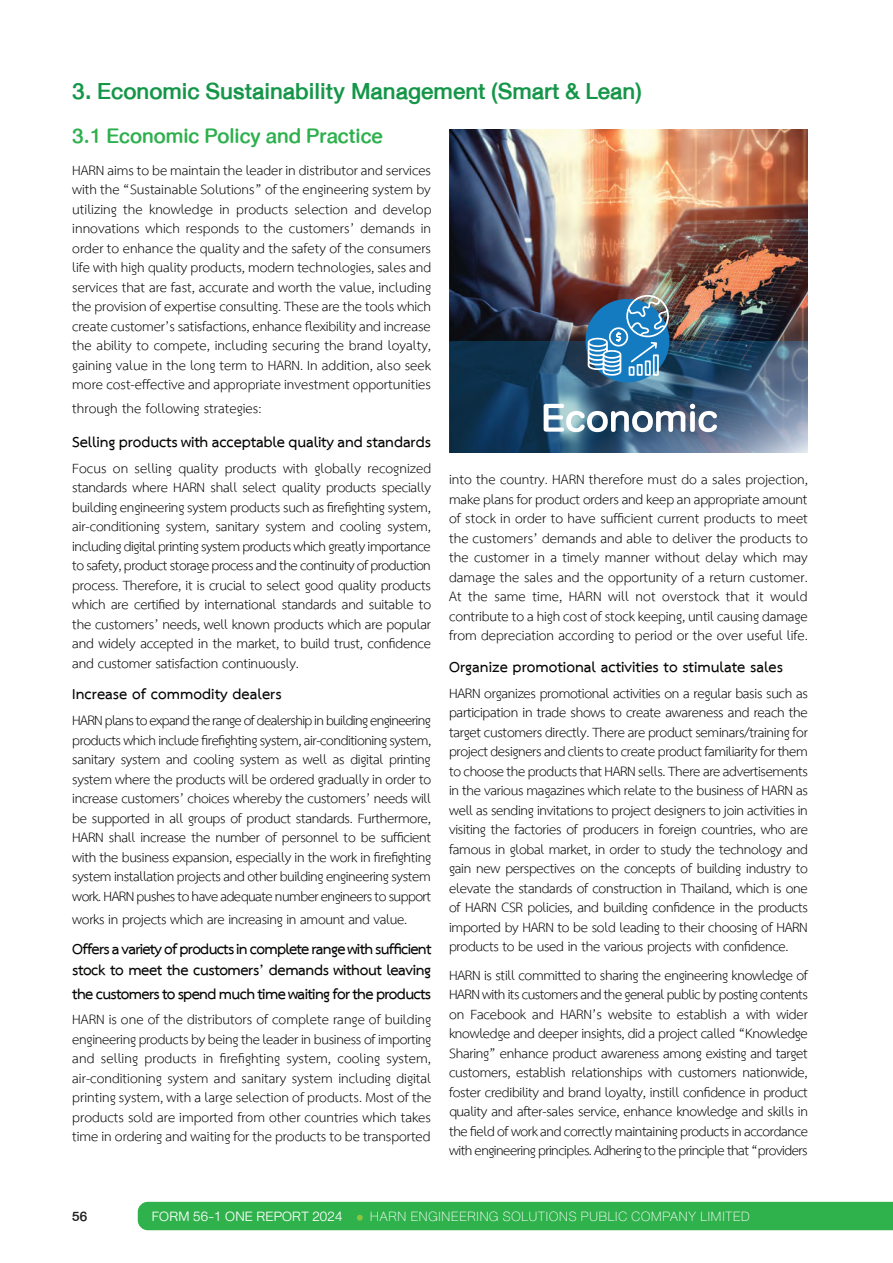
<style>
.page{position:relative;width:893px;height:1263px;background:#fff}
.page>*{position:absolute;margin:0;border:0;box-sizing:border-box;transform-origin:0 0}
.t1{font:500 57px "DB Helvethaica Mon X";color:#fff}
.t2{font:500 33px "DB Helvethaica X";color:#149648}
.t3{font:500 30px "DB Helvethaica Mon X";color:#2db04d}
.t4{font:700 21px/21px "TH Sarabun New";letter-spacing:-.02em;color:#040503}
.t5{font:700 21px "TH Sarabun New";color:#040503}
.t6{font:19.5px/19.5px "TH Sarabun New";letter-spacing:-.01em;color:#040503;text-align:justify}
.t7{font:100 19.5px "DB Heavent";letter-spacing:.01em;color:#fff}
.t8{font:300 19.5px "DB Heaventt";letter-spacing:.01em;color:#fff}
.t9{font:500 19.5px "DB Heavent";color:#231f20}
</style>
<div class="page">
<div style="left:138px;top:1202px;width:755px;height:28px;background:#2fb14c"></div>
<img style="left:449px;top:130px;width:359px;height:212px">
<svg style="left:449px;top:342px;width:359px;height:111px;background:#375875"></svg>
<div style="left:585px;top:299px;width:84px;height:83px;background:#147bc0;border-radius:50%"></div>
<img style="left:588px;top:295px;width:81px;height:81px">
<h2 class="t2" style="left:72px;top:73px;width:571px">3. Economic Sustainability Management (Smart &amp; Lean)</h2>
<h3 class="t3" style="left:72px;top:119px;width:312px">3.1 Economic Policy and Practice</h3>
<p class="t6" style="left:72px;top:161px;width:361px">HARN aims to be maintain the leader in distributor and services with the “Sustainable Solutions” of the engineering system by utilizing the knowledge in products selection and develop innovations which responds to the customers’ demands in order to enhance the quality and the safety of the consumers life with high quality products, modern technologies, sales and services that are fast, accurate and worth the value, including the provision of expertise consulting. These are the tools which create customer’s satisfactions, enhance flexibility and increase the ability to compete, including securing the brand loyalty, gaining value in the long term to HARN. In addition, also seek more cost-effective and appropriate investment opportunities</p>
<p class="t6" style="left:72px;top:399px;width:191px">through the following strategies:</p>
<p class="t4" style="left:72px;top:432px;width:360px">Selling products with acceptable quality and standards</p>
<p class="t6" style="left:72px;top:459px;width:360px">Focus on selling quality products with globally recognized standards where HARN shall select quality products specially building engineering system products such as firefighting system, air-conditioning system, sanitary system and cooling system, including digital printing system products which greatly importance to safety, product storage process and the continuity of production process. Therefore, it is crucial to select good quality products which are certified by international standards and suitable to the customers’ needs, well known products which are popular and widely accepted in the market, to build trust, confidence and customer satisfaction continuously.</p>
<p class="t5" style="left:72px;top:681px;width:211px">Increase of commodity dealers</p>
<p class="t6" style="left:72px;top:711px;width:360px">HARN plans to expand the range of dealership in building engineering products which include firefighting system, air-conditioning system, sanitary system and cooling system as well as digital printing system where the products will be ordered gradually in order to increase customers’ choices whereby the customers’ needs will be supported in all groups of product standards. Furthermore, HARN shall increase the number of personnel to be sufficient with the business expansion, especially in the work in firefighting system installation projects and other building engineering system work. HARN pushes to have adequate number engineers to support</p>
<p class="t6" style="left:72px;top:910px;width:337px">works in projects which are increasing in amount and value.</p>
<p class="t4" style="left:72px;top:939px;width:361px">Offers a variety of products in complete range with sufficient stock to meet the customers’ demands without leaving</p>
<p class="t4" style="left:72px;top:984px;width:360px">the customers to spend much time waiting for the products</p>
<p class="t6" style="left:72px;top:1010px;width:361px">HARN is one of the distributors of complete range of building engineering products by being the leader in business of importing and selling products in firefighting system, cooling system, air-conditioning system and sanitary system including digital printing system, with a large selection of products. Most of the products sold are imported from other countries which takes time in ordering and waiting for the products to be transported</p>
<h1 class="t1" style="left:541px;top:386px;width:179px">Economic</h1>
<p class="t6" style="left:449px;top:470px;width:360px">into the country. HARN therefore must do a sales projection, make plans for product orders and keep an appropriate amount of stock in order to have sufficient current products to meet the customers’ demands and able to deliver the products to the customer in a timely manner without delay which may damage the sales and the opportunity of a return customer.<br>At the same time, HARN will not overstock that it would contribute to a high cost of stock keeping, until causing damage from depreciation according to period or the over useful life.</p>
<p class="t5" style="left:449px;top:654px;width:335px">Organize promotional activities to stimulate sales</p>
<p class="t6" style="left:449px;top:684px;width:360px">HARN organizes promotional activities on a regular basis such as participation in trade shows to create awareness and reach the target customers directly. There are product seminars/training for project designers and clients to create product familiarity for them to choose the products that HARN sells. There are advertisements in the various magazines which relate to the business of HARN as well as sending invitations to project designers to join activities in visiting the factories of producers in foreign countries, who are famous in global market, in order to study the technology and gain new perspectives on the concepts of building industry to elevate the standards of construction in Thailand, which is one of HARN CSR policies, and building confidence in the products imported by HARN to be sold leading to their choosing of HARN products to be used in the various projects with confidence.</p>
<p class="t6" style="left:449px;top:966px;width:360px">HARN is still committed to sharing the engineering knowledge of HARN with its customers and the general public by posting contents on Facebook and HARN’s website to establish a with wider knowledge and deeper insights, did a project called “Knowledge Sharing” enhance product awareness among existing and target customers, establish relationships with customers nationwide, foster credibility and brand loyalty, instill confidence in product quality and after-sales service, enhance knowledge and skills in the field of work and correctly maintaining products in accordance with engineering principles. Adhering to the principle that “providers</p>
<p class="t9" style="left:72px;top:1205px;width:16px">56</p>
<p class="t8" style="left:152px;top:1205px;width:192px">FORM 56-1 ONE REPORT 2024</p>
<p class="t7" style="left:370px;top:1205px;width:382px">HARN ENGINEERING SOLUTIONS PUBLIC COMPANY LIMITED</p>
</div>
